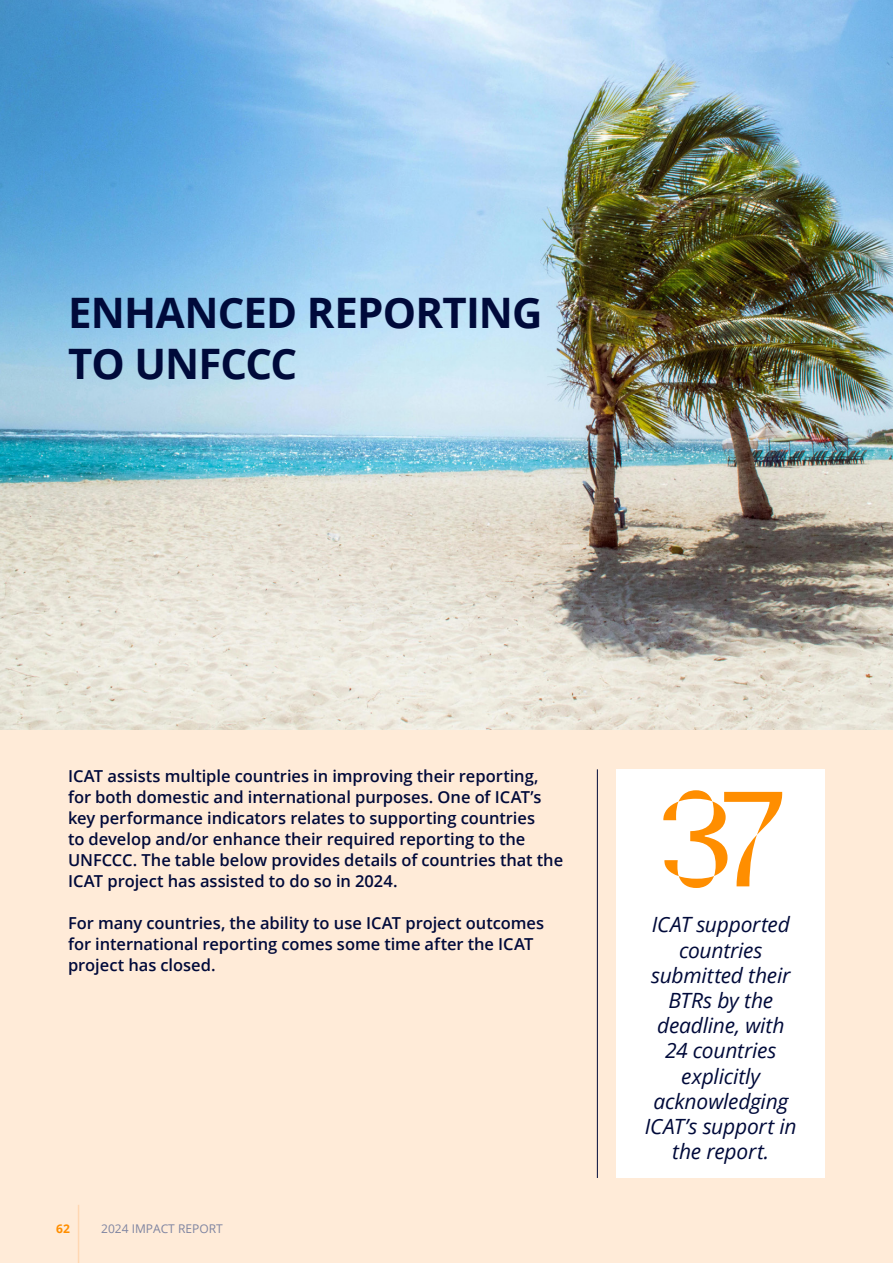
<style>
.page{position:relative;width:893px;height:1263px;background:#ffebd8}
.page>*{position:absolute;margin:0;border:0;box-sizing:border-box;transform-origin:0 0}
.t1{font:135px "Parabole Trial";color:#ff8e00}
.t2{font:700 42px/50.4px "Open Sans";letter-spacing:-.02em;color:#000a3a}
.t3{font:italic 21px/25.2px "Open Sans";letter-spacing:-.01em;color:#000a3a;text-align:center}
.t4{font:600 16.5px/21px "Open Sans";letter-spacing:-.005em;color:#000a3a}
.t5{font:12px "Open Sans";color:#7e84a1}
.t6{font:700 12px "Open Sans";color:#ff8e00}
</style>
<div class="page">
<img style="left:0;top:0;width:893px;height:729px">
<hr style="left:597px;top:769px;width:1px;height:409px;background:#000a3a">
<hr style="left:78px;top:1205px;width:1px;height:58px;background:#ffd7b2">
<div style="left:617px;top:769px;width:208px;height:409px;background:#fff"></div>
<h2 class="t2" style="left:68px;top:287px;width:476px">ENHANCED REPORTING<br>TO UNFCCC</h2>
<p class="t4" style="left:68px;top:765px;width:497px">ICAT assists multiple countries in improving their reporting, for both domestic and international purposes. One of ICAT’s key performance indicators relates to supporting countries<br>to develop and/or enhance their required reporting to the UNFCCC. The table below provides details of countries that the ICAT project has assisted to do so in 2024.</p>
<p class="t4" style="left:68px;top:912px;width:478px">For many countries, the ability to use ICAT project outcomes for international reporting comes some time after the ICAT project has closed.</p>
<p class="t3" style="left:645px;top:911px;width:153px">ICAT supported countries submitted their<br>BTRs by the deadline, with<br>24 countries explicitly acknowledging<br>ICAT’s support in the report.</p>
<h1 class="t1" style="left:659px;top:790px;width:126px">37</h1>
<p class="t6" style="left:56px;top:1220px;width:15px">62</p>
<p class="t5" style="left:101px;top:1220px;width:123px">2024 IMPACT REPORT</p>
</div>
